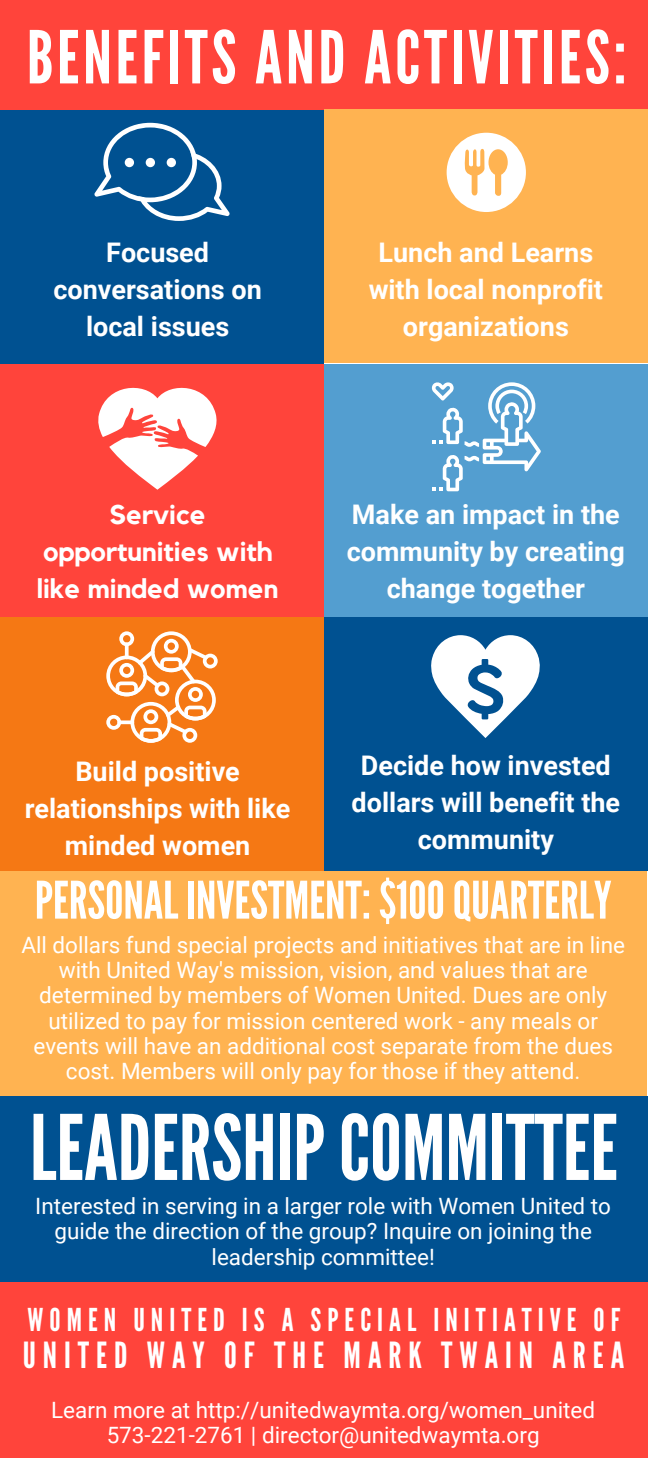
<style>
.page{position:relative;width:648px;height:1458px;background:#fff}
.page>*{position:absolute;margin:0;border:0;box-sizing:border-box;transform-origin:0 0}
.t1{font:90px "League Gothic";color:#fff}
.t2{font:72.9px "League Gothic";letter-spacing:.05em;color:#fff}
.t3{font:51.52px "League Gothic";color:#fff}
.t4{font:36px "League Gothic";letter-spacing:.195em;color:#fff}
.t5{font:31.5px "League Gothic";letter-spacing:.195em;color:#fff}
.t6{font:700 27px/37.1px "Roboto";color:#fff;text-align:center}
.t7{font:700 27px/37.1px "Kollektif";color:#fff;text-align:center}
.t8{font:22.5px/25.2px "Roboto";color:#fff;text-align:center}
</style>
<div class="page">
<div style="left:0;top:0;width:648px;height:111px;background:#ff443b"></div>
<div style="left:324px;top:110px;width:324px;height:253px;background:#ffb351"></div>
<svg style="left:447px;top:133px;width:79px;height:79px"></svg>
<div style="left:0;top:1096px;width:648px;height:186px;background:#005191"></div>
<div style="left:0;top:111px;width:324px;height:253px;background:#005191"></div>
<svg style="left:94px;top:123px;width:136px;height:98px"></svg>
<div style="left:125px;top:158px;width:9px;height:9px;background:#fff;border-radius:50%"></div>
<div style="left:146px;top:158px;width:9px;height:9px;background:#fff;border-radius:50%"></div>
<div style="left:167px;top:158px;width:9px;height:9px;background:#fff;border-radius:50%"></div>
<div style="left:324px;top:364px;width:324px;height:253px;background:#539ed0"></div>
<div style="left:0;top:364px;width:324px;height:253px;background:#ff443b"></div>
<svg style="left:98px;top:387px;width:119px;height:103px"></svg>
<div style="left:0;top:618px;width:324px;height:253px;background:#f57814"></div>
<svg style="left:106px;top:631px;width:112px;height:112px"></svg>
<svg style="left:125px;top:643px;width:4px;height:16px"></svg>
<svg style="left:431px;top:382px;width:110px;height:109px"></svg>
<div style="left:324px;top:618px;width:324px;height:253px;background:#005191"></div>
<svg style="left:431px;top:635px;width:109px;height:103px"></svg>
<div style="left:0;top:871px;width:647px;height:225px;background:#ffb351"></div>
<div style="left:0;top:1283px;width:648px;height:175px;background:#ff443b"></div>
<h2 class="t2" style="left:27px;top:15px;width:601px">BENEFITS AND ACTIVITIES:</h2>
<p class="t6" style="left:53px;top:234px;width:210px">Focused conversations on local issues</p>
<p class="t6" style="left:369px;top:234px;width:236px">Lunch and Learns with local nonprofit organizations</p>
<p class="t7" style="left:37px;top:497px;width:243px">Service opportunities with like minded women</p>
<p class="t6" style="left:347px;top:496px;width:279px">Make an impact in the community by creating change together</p>
<p class="t6" style="left:25px;top:753px;width:267px">Build positive relationships with like minded women</p>
<p class="t6" style="left:352px;top:747px;width:270px">Decide how invested dollars will benefit the community</p>
<h3 class="t3" style="left:35px;top:870px;width:578px">PERSONAL INVESTMENT:$100QUARTERLY</h3>
<p class="t8" style="left:21px;top:932px;width:605px">All dollars fund special projects and initiatives that are in line with United Way's mission, vision, and values that are determined by members of Women United. Dues are only utilized to pay for mission centered work - any meals or events will have an additional cost separate from the dues cost. Members will only pay for those if they attend.</p>
<h1 class="t1" style="left:30px;top:1096px;width:590px">LEADERSHIPCOMMITTEE</h1>
<p class="t8" style="left:35px;top:1194px;width:577px">Interested in serving in a larger role with Women United to guide the direction of the group? Inquire on joining the leadership committee!</p>
<h3 class="t5" style="left:28px;top:1302px;width:594px">WOMEN UNITED IS A SPECIAL INITIATIVE OF</h3>
<h3 class="t4" style="left:23px;top:1335px;width:603px">UNITED WAY OF THE MARK TWAIN AREA</h3>
<p class="t8" style="left:51px;top:1397px;width:545px">Learn more at http://unitedwaymta.org/women_united<br>573-221-2761 | director@unitedwaymta.org</p>
</div>
